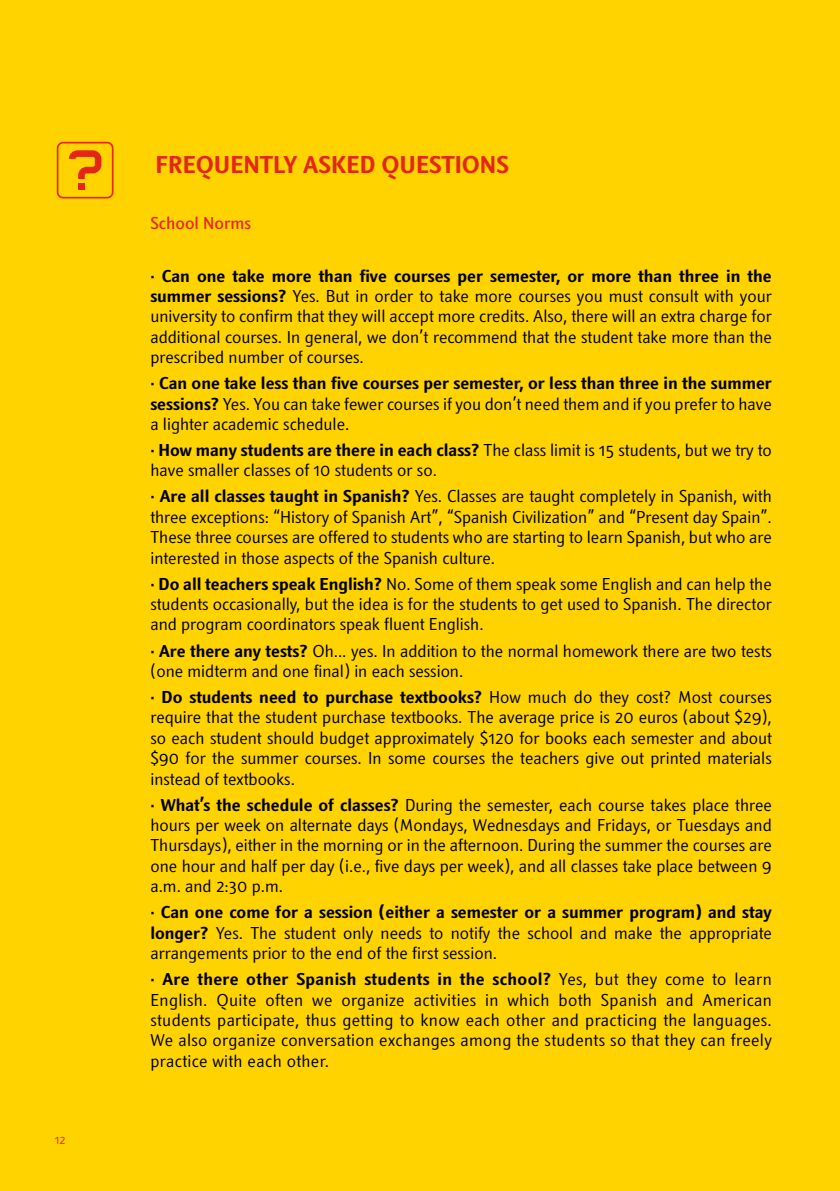
<style>
.page{position:relative;width:840px;height:1191px;background:#fff}
.page>*{position:absolute;margin:0;border:0;box-sizing:border-box;transform-origin:0 0}
.t1{font:700 24px "Textra LT";color:#e42618}
.t2{font:17px/20.4px "Textra LT";color:#000;text-align:justify}
.t3{font:500 17px "Textra LT";color:#e42618}
.t4{font:12px "Textra LT";color:#e42618}
.s1{font-weight:700}
</style>
<div class="page">
<div style="left:0;top:0;width:839px;height:1191px;background:#ffd300"></div>
<div style="left:57px;top:142px;width:56px;height:56px;border:2px solid #e42618;border-radius:5px"></div>
<svg style="left:69px;top:150px;width:32px;height:29px"></svg>
<div style="left:78px;top:183px;width:7px;height:7px;background:#e42618"></div>
<p class="t4" style="left:55px;top:1132px;width:12px">12</p>
<h1 class="t1" style="left:155px;top:149px;width:355px">FREQUENTLY ASKED QUESTIONS</h1>
<p class="t3" style="left:150px;top:212px;width:102px">School Norms</p>
<p class="t2" style="left:150px;top:265px;width:622px"><span class="s1">· Can one take more than five courses per semester, or more than three in the summer sessions?</span> Yes. But in order to take more courses you must consult with your university to confirm that they will accept more credits. Also, there will an extra charge for additional courses. I n general, we don’t recommend that the student take more than the prescribed number of courses.</p>
<p class="t2" style="left:150px;top:372px;width:622px"><span class="s1">· Can one take less than five courses per semester, or less than three in the summer sessions?</span> Yes. You can take fewer courses if you don’t need them and if you prefer to have a lighter academic schedule.</p>
<p class="t2" style="left:150px;top:439px;width:622px"><span class="s1">· How many students are there in each class?</span> The class limit is 15 students, but we try to have smaller classes of 10 students or so.</p>
<p class="t2" style="left:150px;top:486px;width:622px"><span class="s1">· Are all classes taught in Spanish?</span> Yes. Classes are taught completely in Spanish, with three exceptions: “History of Spanish Art”, “Spanish Civilization” and “Present day Spain”.<br>These three courses are offered to students who are starting to learn Spanish, but who are interested in those aspects of the Spanish culture.</p>
<p class="t2" style="left:150px;top:573px;width:622px"><span class="s1">· Do all teachers speak English?</span> No. Some of them speak some English and can help the students occasionally, but the idea is for the students to get used to Spanish. The director and program coordinators speak fluent English.</p>
<p class="t2" style="left:150px;top:640px;width:622px"><span class="s1">· Are there any tests?</span> Oh... yes. I n addition to the normal homework there are two tests (one midterm and one final) in each session.</p>
<p class="t2" style="left:150px;top:686px;width:622px"><span class="s1">· Do students need to purchase textbooks?</span> How much do they cost? Most courses require that the student purchase textbooks. The average price is 20 euros (about $29), so each student should budget approximately $120 for books each semester and about $90 for the summer courses. I n some courses the teachers give out printed materials instead of textbooks.</p>
<p class="t2" style="left:150px;top:794px;width:622px"><span class="s1">· What’s the schedule of classes?</span> During the semester, each course takes place three hours per week on alternate days (Mondays, Wednesdays and Fridays, or Tuesdays and Thursdays), either in the morning or in the afternoon. During the summer the courses are one hour and half per day (i.e., five days per week), and all classes take place between 9 a.m. and 2:30 p.m.</p>
<p class="t2" style="left:150px;top:901px;width:622px"><span class="s1">· Can one come for a session (either a semester or a summer program) and stay longer?</span> Yes. The student only needs to notify the school and make the appropriate arrangements prior to the end of the first session.</p>
<p class="t2" style="left:150px;top:968px;width:622px"><span class="s1">· Are there other Spanish students in the school?</span> Yes, but they come to learn English. Quite often we organize activities in which both Spanish and American students participate, thus getting to know each other and practicing the languages.<br>We also organize conversation exchanges among the students so that they can freely practice with each other.</p>
</div>
